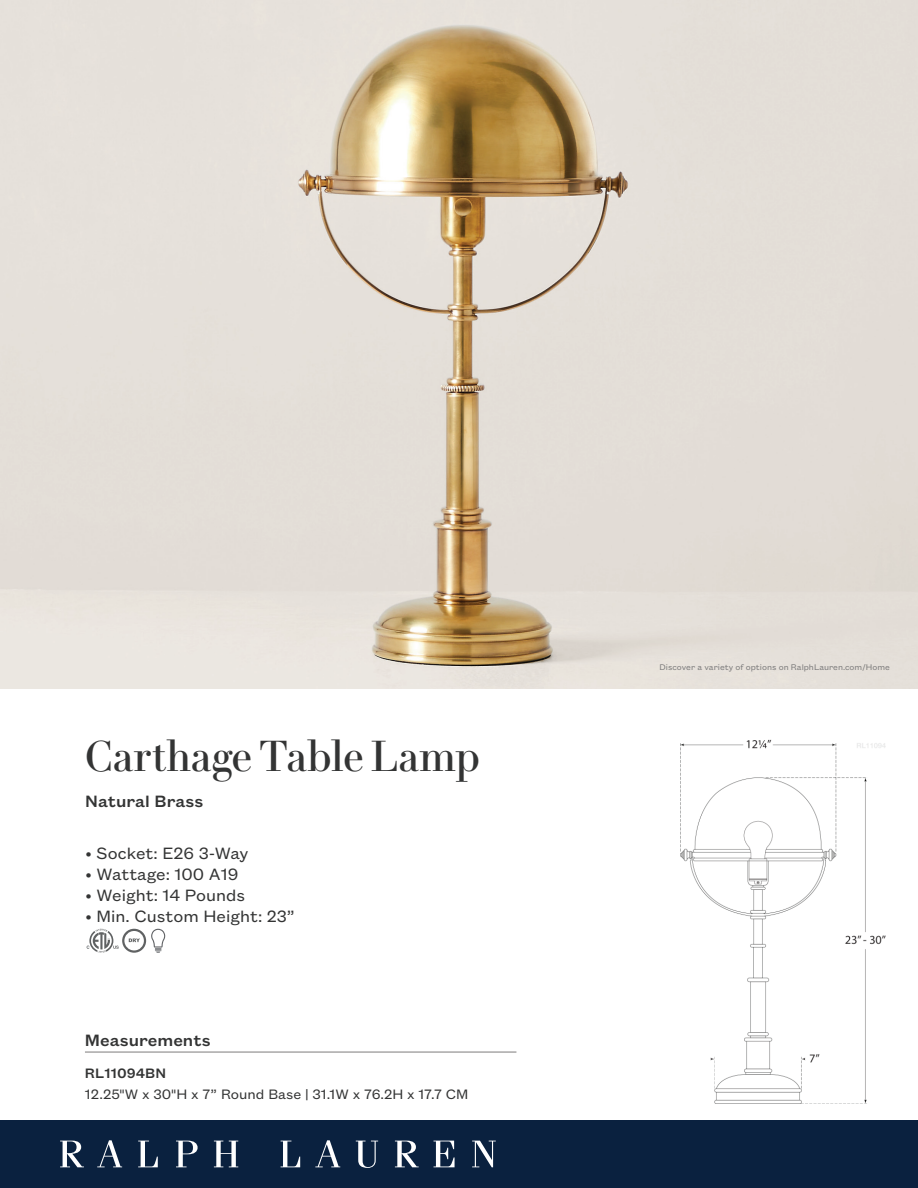
<style>
.page{position:relative;width:918px;height:1188px;background:#fff}
.page>*{position:absolute;margin:0;border:0;box-sizing:border-box;transform-origin:0 0}
.t1{font:42px "Le Jeune Deck";letter-spacing:-.005em;color:#333434}
.t2{font:18px "Founders Grotesk Text";color:#333434}
.t3{font:500 18px "Founders Grotesk Text";color:#333434}
.t4{font:15px "Founders Grotesk Text";color:#333434}
.t5{font:500 15px "Founders Grotesk Text";color:#333434}
.t6{font:9px "Founders Grotesk Text";color:#7d7c7c}
</style>
<div class="page">
<img style="left:0;top:0;width:918px;height:688px">
<div style="left:0;top:1120px;width:918px;height:68px;background:#0a213f"></div>
<svg style="left:60px;top:1141px;width:24px;height:26px"></svg>
<svg style="left:97px;top:1140px;width:25px;height:27px"></svg>
<svg style="left:138px;top:1141px;width:20px;height:26px"></svg>
<svg style="left:176px;top:1141px;width:22px;height:26px"></svg>
<svg style="left:214px;top:1141px;width:24px;height:26px"></svg>
<svg style="left:281px;top:1141px;width:19px;height:26px"></svg>
<svg style="left:315px;top:1140px;width:25px;height:27px"></svg>
<svg style="left:356px;top:1141px;width:22px;height:27px"></svg>
<svg style="left:395px;top:1141px;width:24px;height:26px"></svg>
<svg style="left:434px;top:1141px;width:21px;height:26px"></svg>
<svg style="left:472px;top:1141px;width:24px;height:26px"></svg>
<hr style="left:85px;top:1052px;width:431px;height:1px;background:#7d7c7c">
<img style="left:680px;top:739px;width:206px;height:364px">
<svg style="left:87px;top:929px;width:78px;height:24px"></svg>
<h1 class="t1" style="left:85px;top:725px;width:396px">Carthage Table Lamp</h1>
<p class="t3" style="left:85px;top:789px;width:120px">Natural Brass</p>
<p class="t2" style="left:86px;top:841px;width:164px">• Socket: E26 3-Way</p>
<p class="t2" style="left:86px;top:862px;width:154px">• Wattage: 100 A19</p>
<p class="t2" style="left:86px;top:883px;width:161px">• Weight: 14 Pounds</p>
<p class="t2" style="left:86px;top:904px;width:211px">• Min. Custom Height: 23”</p>
<p class="t3" style="left:85px;top:1028px;width:127px">Measurements</p>
<p class="t5" style="left:85px;top:1063px;width:83px">RL11094BN</p>
<p class="t4" style="left:85px;top:1084px;width:385px">12.25"W x 30"H x 7” Round Base | 31.1W x 76.2H x 17.7 CM</p>
<p class="t6" style="left:659px;top:661px;width:232px">Discover a variety of options on RalphLauren.com/Home</p>
</div>
